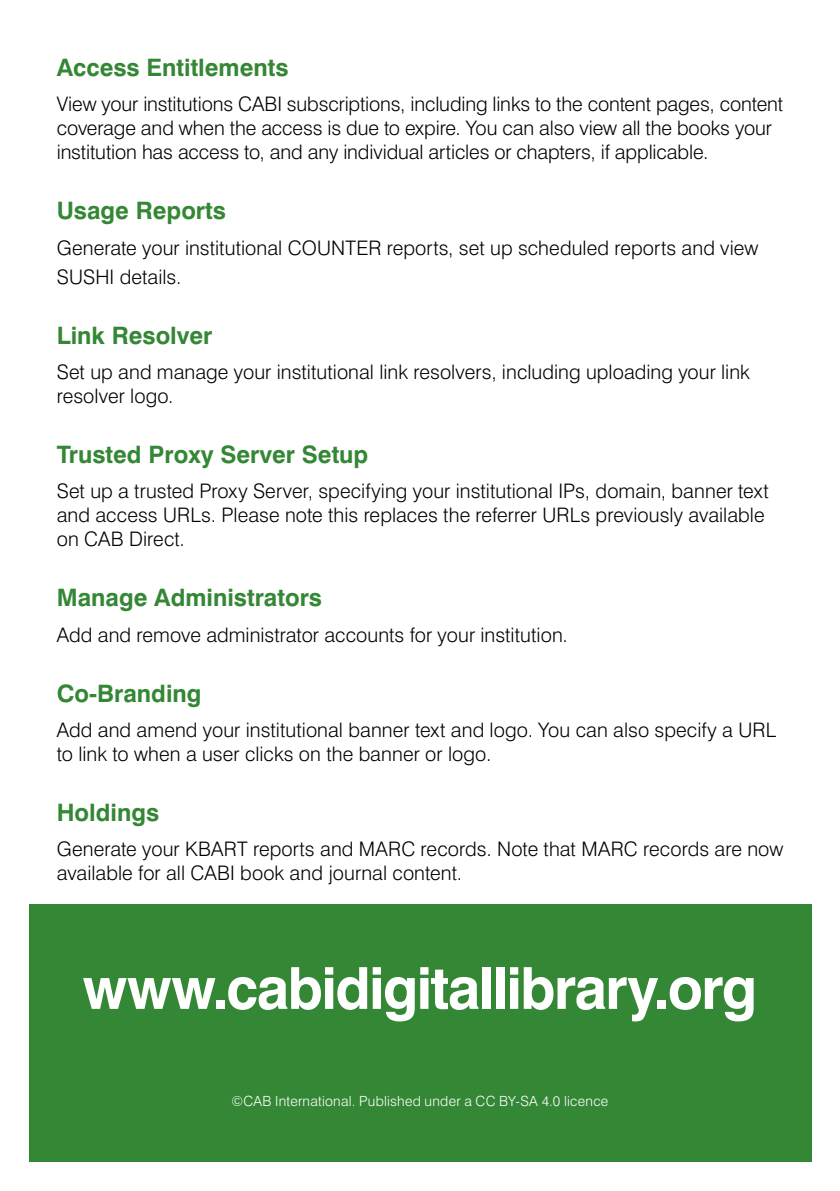
<style>
.page{position:relative;width:840px;height:1191px;background:#fff}
.page>*{position:absolute;margin:0;border:0;box-sizing:border-box;transform-origin:0 0}
.t1{font:700 58px "Swiss 721 BT";letter-spacing:-.03em;color:#fff}
.t2{font:700 24px "Swiss 721 BT";color:#348735}
.t3{font:300 20px/24px "Swiss 721 BT";color:#000}
.t4{font:300 14px "Swiss 721 BT";letter-spacing:.02em;color:#fff}
</style>
<div class="page">
<div style="left:29px;top:904px;width:782px;height:257px;background:#348735"></div>
<p class="t2" style="left:57px;top:53px;width:233px">Access Entitlements</p>
<p class="t3" style="left:57px;top:92px;width:727px">View your institutions CABI subscriptions, including links to the content pages, content coverage and when the access is due to expire. You can also view all the books your institution has access to, and any individual articles or chapters, if applicable.</p>
<p class="t2" style="left:57px;top:196px;width:171px">Usage Reports</p>
<p class="t3" style="left:57px;top:233px;width:702px;line-height:28.8px">Generate your institutional COUNTER reports, set up scheduled reports and view<br>SUSHI details.</p>
<p class="t2" style="left:57px;top:320px;width:157px">Link Resolver</p>
<p class="t3" style="left:57px;top:359px;width:694px">Set up and manage your institutional link resolvers, including uploading your link resolver logo.</p>
<p class="t2" style="left:57px;top:440px;width:313px">Trusted Proxy Server Setup</p>
<p class="t3" style="left:57px;top:479px;width:713px">Set up a trusted Proxy Server, specifying your institutional IPs, domain, banner text and access URLs. Please note this replaces the referrer URLs previously available on CAB Direct.</p>
<p class="t2" style="left:57px;top:583px;width:267px">Manage Administrators</p>
<p class="t3" style="left:57px;top:622px;width:512px">Add and remove administrator accounts for your institution.</p>
<p class="t2" style="left:57px;top:678px;width:146px">Co-Branding</p>
<p class="t3" style="left:57px;top:717px;width:720px">Add and amend your institutional banner text and logo. You can also specify a URL to link to when a user clicks on the banner or logo.</p>
<p class="t2" style="left:57px;top:798px;width:104px">Holdings</p>
<p class="t3" style="left:57px;top:837px;width:727px">Generate your KBART reports and MARC records. Note that MARC records are now available for all CABI book and journal content.</p>
<h1 class="t1" style="left:83px;top:952px;width:675px">www.cabidigitallibrary.org</h1>
<p class="t4" style="left:231px;top:1092px;width:378px">©CAB International. Published under a CC BY-SA 4.0 licence</p>
</div>
